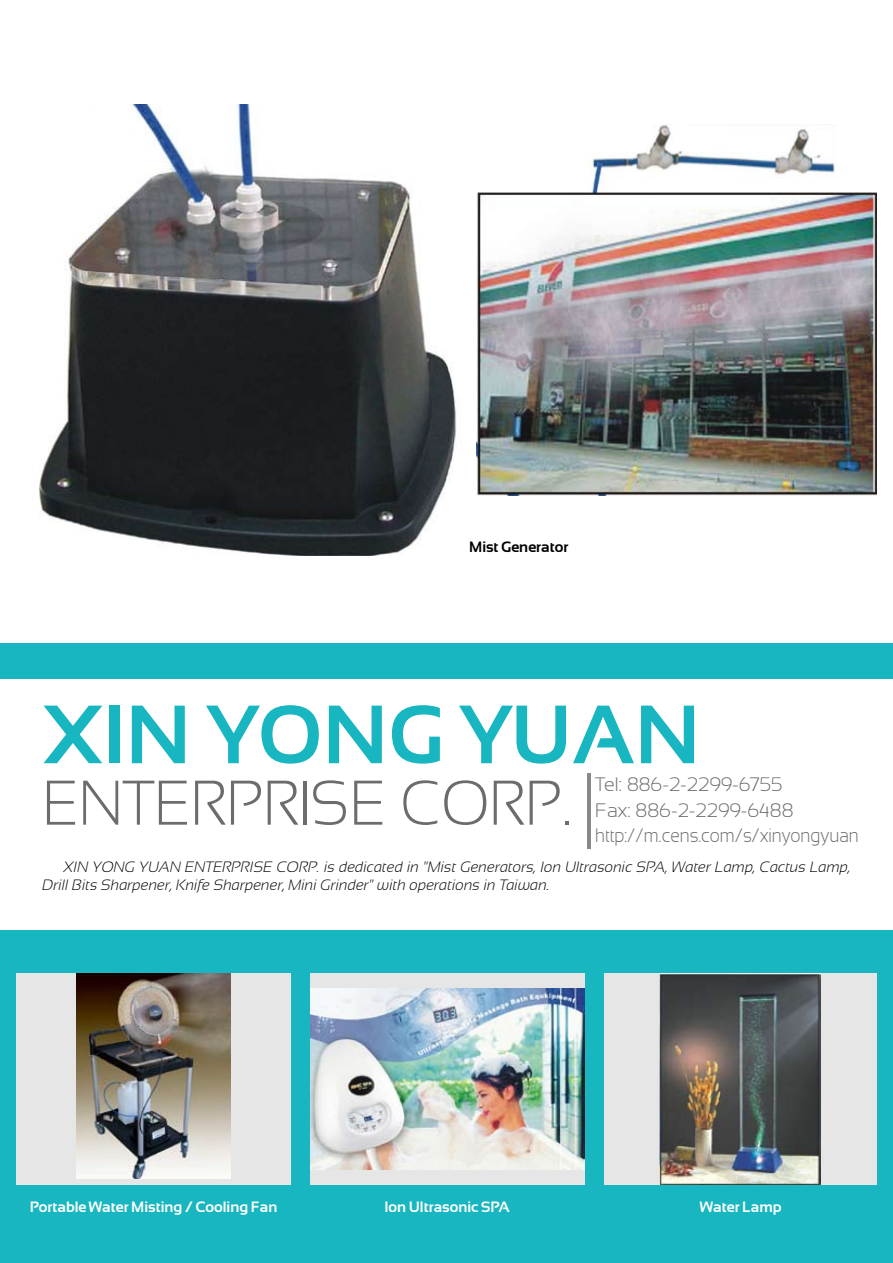
<style>
.page{position:relative;width:893px;height:1263px;background:#fff}
.page>*{position:absolute;margin:0;border:0;box-sizing:border-box;transform-origin:0 0}
.t1{font:700 82.5px "Sansation";color:#17b6c0}
.t2{font:300 63px "Sansation";color:#6d6c6c;scale:.96 1}
.t3{font:300 19.5px/25.5px "Sansation";color:#6d6c6c}
.t4{font:italic 300 15px/18px "Sansation";color:#000}
.t5{font:700 15px "Sansation";color:#fff}
.t6{font:700 15px "Sansation";color:#000}
</style>
<div class="page">
<div style="left:0;top:643px;width:893px;height:620px;background:#17b6c0"></div>
<div style="left:0;top:679px;width:893px;height:251px;background:#fff"></div>
<div style="left:17px;top:973px;width:274px;height:212px;background:#e6e6e7"></div>
<div style="left:310px;top:973px;width:274px;height:212px;background:#e6e6e7"></div>
<div style="left:604px;top:973px;width:272px;height:212px;background:#e6e6e7"></div>
<hr style="left:587px;top:773px;width:3px;height:76px;background:#86888a">
<img style="left:39px;top:104px;width:438px;height:452px">
<img style="left:77px;top:973px;width:154px;height:206px">
<img style="left:310px;top:988px;width:274px;height:181px">
<img style="left:660px;top:973px;width:160px;height:212px">
<img style="left:477px;top:125px;width:399px;height:371px">
<p class="t6" style="left:469px;top:538px;width:101px">Mist Generator</p>
<h1 class="t1" style="left:43px;top:689px;width:659px">XIN YONG YUAN</h1>
<h2 class="t2" style="left:43px;top:768px;width:553px">ENTERPRISE CORP.</h2>
<h3 class="t3" style="left:595px;top:772px;width:265px">Tel: 886-2-2299-6755<br>Fax: 886-2-2299-6488 http://m.cens.com/s/xinyongyuan</h3>
<p class="t4" style="left:43px;top:858px;width:809px;text-indent:21px">XIN YONG YUAN ENTERPRISE CORP. is dedicated in "Mist Generators, Ion Ultrasonic SPA, Water Lamp, Cactus Lamp,<br>Drill Bits Sharpener, Knife Sharpener, Mini Grinder" with operations in Taiwan.</p>
<p class="t5" style="left:30px;top:1199px;width:249px">Portable Water Misting / Cooling Fan</p>
<p class="t5" style="left:384px;top:1199px;width:127px">Ion Ultrasonic SPA</p>
<p class="t5" style="left:700px;top:1199px;width:83px">Water Lamp</p>
</div>
